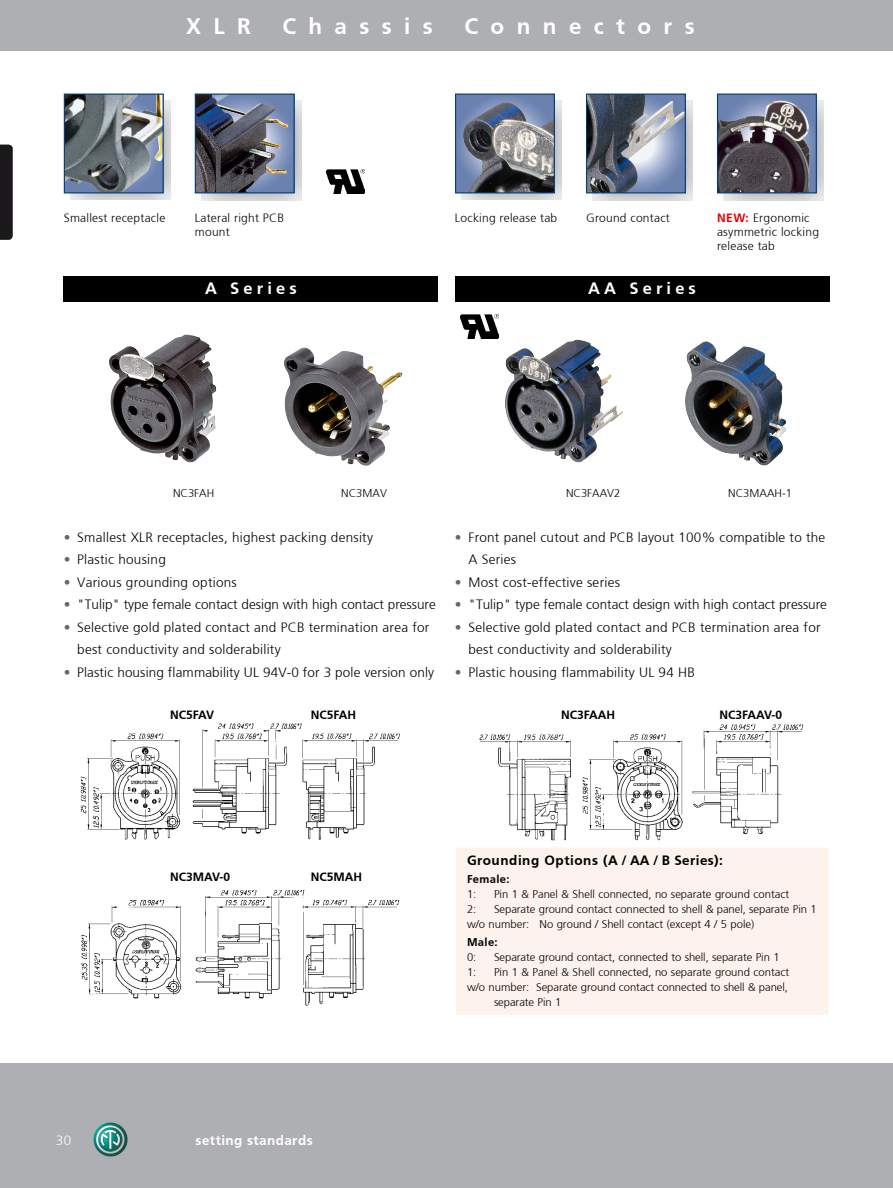
<style>
.page{position:relative;width:893px;height:1188px;background:#fff}
.page>*{position:absolute;margin:0;border:0;box-sizing:border-box;transform-origin:0 0}
.t1{font:700 22.5px "Frutiger";letter-spacing:.55em;color:#fff}
.t2{font:700 16.5px "Frutiger";letter-spacing:.25em;color:#fff}
.t3{font:300 13.5px/22.5px "Frutiger";letter-spacing:.02em;color:#000}
.t4{font:300 13.5px "Frutiger";color:#000}
.t5{font:700 13.5px "Frutiger";letter-spacing:.04em;color:#000}
.t6{font:700 13.5px "Frutiger";letter-spacing:.03em;color:#fff}
.t7{font:300 13.5px "Frutiger";color:#fff}
.t8{font:300 12px/14.4px "Frutiger";letter-spacing:.02em;color:#000}
.t9{font:700 12px "Frutiger";color:#000}
.t10{font:300 11.25px/15px "Frutiger";color:#000}
.t11{font:700 11.25px "Frutiger";letter-spacing:.03em;color:#000}
.s1{font-weight:700;color:#e60005}
.s2{color:#68676c}
</style>
<div class="page">
<div style="left:0;top:0;width:893px;height:51px;background:#aeafb2"></div>
<div style="left:0;top:1063px;width:893px;height:125px;background:#aeafb2"></div>
<img style="left:94px;top:1123px;width:33px;height:33px">
<svg style="left:0;top:145px;width:13px;height:95px"></svg>
<div style="left:64px;top:276px;width:374px;height:26px;background:#000"></div>
<img style="left:284px;top:348px;width:119px;height:118px">
<img style="left:70px;top:100px;width:100px;height:100px">
<img style="left:66px;top:96px;width:96px;height:95px">
<div style="left:64px;top:94px;width:100px;height:99px;border:1px solid #003c78"></div>
<img style="left:201px;top:100px;width:100px;height:100px">
<div style="left:195px;top:94px;width:99px;height:99px;background:#6b82b0"></div>
<img style="left:197px;top:96px;width:91px;height:95px">
<div style="left:195px;top:94px;width:100px;height:99px;border:1px solid #003c78"></div>
<img style="left:80px;top:723px;width:321px;height:117px">
<img style="left:81px;top:889px;width:319px;height:117px">
<div style="left:455px;top:276px;width:374px;height:26px;background:#000"></div>
<img style="left:505px;top:340px;width:118px;height:123px">
<img style="left:685px;top:341px;width:101px;height:125px">
<img style="left:461px;top:100px;width:100px;height:100px">
<div style="left:456px;top:94px;width:98px;height:99px;background:#6b82b0"></div>
<img style="left:460px;top:102px;width:93px;height:89px">
<div style="left:455px;top:94px;width:100px;height:99px;border:1px solid #003c78"></div>
<img style="left:592px;top:100px;width:100px;height:100px">
<img style="left:723px;top:100px;width:100px;height:100px">
<img style="left:588px;top:96px;width:96px;height:95px">
<div style="left:586px;top:94px;width:100px;height:99px;border:1px solid #003c78"></div>
<div style="left:717px;top:94px;width:99px;height:99px;background:#6b82b0"></div>
<img style="left:719px;top:101px;width:91px;height:90px">
<div style="left:717px;top:94px;width:100px;height:99px;border:1px solid #003c78"></div>
<img style="left:479px;top:724px;width:325px;height:117px">
<img style="left:109px;top:335px;width:107px;height:128px">
<img style="left:326px;top:170px;width:38px;height:23px">
<img style="left:461px;top:315px;width:38px;height:23px">
<div style="left:455px;top:847px;width:374px;height:169px;background:#fdf2ec;border:1px solid #fff"></div>
<h1 class="t1" style="left:186px;top:13px;width:66px">XLR</h1>
<h1 class="t1" style="left:282px;top:13px;width:152px">Chassis</h1>
<h1 class="t1" style="left:464px;top:13px;width:232px">Connectors</h1>
<p class="t8" style="left:64px;top:210px;width:103px">Smallest receptacle</p>
<p class="t8" style="left:195px;top:210px;width:91px">Lateral right PCB</p>
<p class="t8" style="left:455px;top:210px;width:104px">Locking release tab</p>
<p class="t8" style="left:195px;top:225px;width:36px">mount</p>
<p class="t8" style="left:586px;top:210px;width:85px">Ground contact</p>
<p class="t8" style="left:717px;top:210px;width:104px"><span class="s1">NEW:</span> Ergonomic asymmetric locking release tab</p>
<p class="t2" style="left:205px;top:278px;width:93px">A Series</p>
<p class="t2" style="left:588px;top:278px;width:109px">AA Series</p>
<p class="t10" style="left:173px;top:486px;width:43px">NC3FAH</p>
<p class="t10" style="left:341px;top:486px;width:47px">NC3MAV</p>
<p class="t10" style="left:566px;top:486px;width:56px">NC3FAAV2</p>
<p class="t10" style="left:728px;top:486px;width:65px">NC3MAAH-1</p>
<p class="t3" style="left:64px;top:526px;width:311px"><span class="s2">•</span> Smallest XLR receptacles, highest packing density</p>
<p class="t3" style="left:64px;top:548px;width:104px"><span class="s2">•</span> Plastic housing</p>
<p class="t3" style="left:64px;top:571px;width:175px"><span class="s2">•</span> Various grounding options</p>
<p class="t4" style="left:64px;top:597px;width:374px"><span class="s2">•</span> "Tulip" type female contact design with high contact pressure</p>
<p class="t3" style="left:77px;top:616px;width:354px;text-indent:-14px"><span class="s2">•</span> Selective gold plated contact and PCB termination area for best conductivity and solderability</p>
<p class="t3" style="left:64px;top:661px;width:372px"><span class="s2">•</span> Plastic housing flammability UL 94V-0 for 3 pole version only</p>
<p class="t3" style="left:468px;top:526px;width:358px;text-indent:-14px"><span class="s2">•</span> Front panel cutout and PCB layout 100% compatible to the<br>A Series</p>
<p class="t3" style="left:455px;top:571px;width:166px"><span class="s2">•</span> Most cost-effective series</p>
<p class="t4" style="left:455px;top:597px;width:374px"><span class="s2">•</span> "Tulip" type female contact design with high contact pressure</p>
<p class="t3" style="left:468px;top:616px;width:354px;text-indent:-14px"><span class="s2">•</span> Selective gold plated contact and PCB termination area for best conductivity and solderability</p>
<p class="t3" style="left:455px;top:661px;width:241px"><span class="s2">•</span> Plastic housing flammability UL 94 HB</p>
<p class="t9" style="left:170px;top:708px;width:46px">NC5FAV</p>
<p class="t9" style="left:170px;top:869px;width:62px">NC3MAV-0</p>
<p class="t9" style="left:311px;top:708px;width:47px">NC5FAH</p>
<p class="t9" style="left:561px;top:708px;width:55px">NC3FAAH</p>
<p class="t9" style="left:719px;top:708px;width:64px">NC3FAAV-0</p>
<p class="t9" style="left:311px;top:869px;width:53px">NC5MAH</p>
<p class="t5" style="left:467px;top:852px;width:257px">Grounding Options (A / AA / B Series):</p>
<p class="t11" style="left:467px;top:872px;width:44px">Female:</p>
<p class="t10" style="left:467px;top:886px;width:11px">1:</p>
<p class="t10" style="left:494px;top:886px;width:297px">Pin 1 &amp; Panel &amp; Shell connected, no separate ground contact</p>
<p class="t10" style="left:467px;top:901px;width:11px">2:</p>
<p class="t10" style="left:467px;top:901px;width:351px;text-indent:27px">Separate ground contact connected to shell &amp; panel, separate Pin 1 w/o number: No ground / Shell contact (except 4 / 5 pole)</p>
<p class="t11" style="left:467px;top:935px;width:32px">Male:</p>
<p class="t10" style="left:467px;top:949px;width:11px">0:</p>
<p class="t10" style="left:494px;top:949px;width:287px">Separate ground contact, connected to shell, separate Pin 1</p>
<p class="t10" style="left:467px;top:964px;width:11px">1:</p>
<p class="t10" style="left:494px;top:964px;width:297px">Pin 1 &amp; Panel &amp; Shell connected, no separate ground contact</p>
<p class="t10" style="left:467px;top:979px;width:323px">w/o number: Separate ground contact connected to shell &amp; panel,</p>
<p class="t10" style="left:494px;top:994px;width:69px">separate Pin 1</p>
<p class="t7" style="left:56px;top:1132px;width:17px">30</p>
<p class="t6" style="left:196px;top:1132px;width:119px">setting standards</p>
</div>
